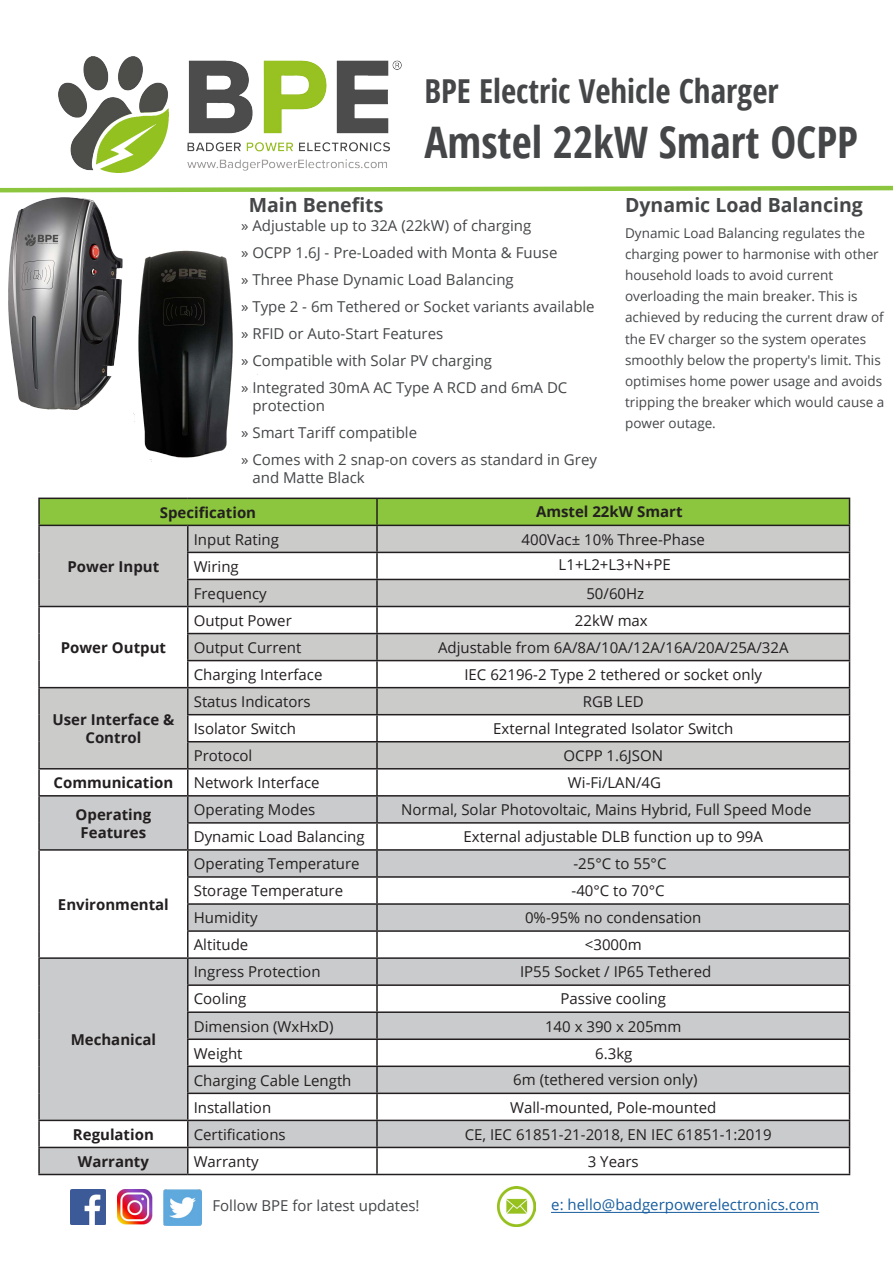
<style>
.page{position:relative;width:893px;height:1263px;background:#fff}
.page>*{position:absolute;margin:0;border:0;box-sizing:border-box;transform-origin:0 0}
.t1{font:700 condensed 43.5px "Open Sans";color:#444648}
.t2{font:700 condensed 33px "Open Sans";color:#444648}
.t3{font:700 19.5px "Open Sans";color:#444648}
.t4{font:15px "Open Sans";color:#231f20}
.t5{font:15px/27px "Open Sans";color:#444648}
.t6{font:700 15px/18px "Open Sans";color:#231f20;text-align:center}
.t7{font:15px "Open Sans";color:#175d9e}
.t8{font:13.5px/21px "Open Sans";color:#444648}
.s1{font-family:"Open Sans Condensed";font-stretch:normal}
</style>
<div class="page">
<svg style="left:0;top:185px;width:893px;height:8px"></svg>
<img style="left:58px;top:56px;width:343px;height:116px">
<img style="left:71px;top:1189px;width:35px;height:35px">
<img style="left:117px;top:1189px;width:35px;height:35px">
<img style="left:163px;top:1189px;width:38px;height:37px">
<img style="left:497px;top:1187px;width:39px;height:40px">
<img style="left:9px;top:197px;width:101px;height:212px">
<img style="left:105px;top:240px;width:153px;height:222px">
<hr style="left:38px;top:498px;width:150px;height:1px;background:#231f20">
<hr style="left:38px;top:499px;width:2px;height:26px;background:#231f20">
<hr style="left:38px;top:525px;width:150px;height:1px;background:#231f20">
<hr style="left:38px;top:526px;width:2px;height:26px;background:#231f20">
<hr style="left:38px;top:552px;width:2px;height:27px;background:#231f20">
<hr style="left:38px;top:579px;width:2px;height:27px;background:#231f20">
<hr style="left:38px;top:606px;width:150px;height:1px;background:#231f20">
<hr style="left:38px;top:607px;width:2px;height:26px;background:#231f20">
<hr style="left:38px;top:633px;width:2px;height:28px;background:#231f20">
<hr style="left:38px;top:661px;width:2px;height:26px;background:#231f20">
<hr style="left:38px;top:687px;width:150px;height:1px;background:#231f20">
<hr style="left:38px;top:688px;width:2px;height:27px;background:#231f20">
<hr style="left:38px;top:715px;width:2px;height:27px;background:#231f20">
<hr style="left:38px;top:742px;width:2px;height:26px;background:#231f20">
<hr style="left:38px;top:768px;width:150px;height:1px;background:#231f20">
<hr style="left:38px;top:769px;width:2px;height:26px;background:#231f20">
<hr style="left:38px;top:795px;width:150px;height:1px;background:#231f20">
<hr style="left:38px;top:796px;width:2px;height:27px;background:#231f20">
<hr style="left:38px;top:823px;width:2px;height:26px;background:#231f20">
<hr style="left:38px;top:849px;width:150px;height:2px;background:#231f20">
<hr style="left:38px;top:851px;width:2px;height:26px;background:#231f20">
<hr style="left:38px;top:877px;width:2px;height:27px;background:#231f20">
<hr style="left:38px;top:904px;width:2px;height:27px;background:#231f20">
<hr style="left:38px;top:931px;width:2px;height:26px;background:#231f20">
<hr style="left:38px;top:957px;width:150px;height:2px;background:#231f20">
<hr style="left:38px;top:959px;width:2px;height:26px;background:#231f20">
<hr style="left:38px;top:985px;width:2px;height:27px;background:#231f20">
<hr style="left:38px;top:1012px;width:2px;height:27px;background:#231f20">
<hr style="left:38px;top:1039px;width:2px;height:27px;background:#231f20">
<hr style="left:38px;top:1066px;width:2px;height:27px;background:#231f20">
<hr style="left:38px;top:1093px;width:2px;height:27px;background:#231f20">
<hr style="left:38px;top:1120px;width:150px;height:1px;background:#231f20">
<hr style="left:38px;top:1121px;width:2px;height:26px;background:#231f20">
<svg style="left:39px;top:498px;width:811px;height:676px"></svg>
<hr style="left:188px;top:1174px;width:189px;height:1px;background:#231f20">
<hr style="left:377px;top:1174px;width:473px;height:1px;background:#231f20">
<hr style="left:38px;top:1147px;width:150px;height:1px;background:#231f20">
<hr style="left:38px;top:1148px;width:2px;height:26px;background:#231f20">
<hr style="left:187px;top:1148px;width:2px;height:26px;background:#231f20">
<hr style="left:38px;top:1174px;width:150px;height:1px;background:#231f20">
<hr style="left:551px;top:1212px;width:268px;height:1px;background:#175d9e">
<p class="t2" style="left:424px;top:68px;width:356px">BPE Electric Vehicle Charger</p>
<p class="t1" style="left:424px;top:112px;width:435px">Amstel 22<span class="s1">kW</span> Smart OCPP</p>
<p class="t3" style="left:249px;top:191px;width:136px">Main Benefits</p>
<p class="t5" style="left:241px;top:212px;width:355px">» Adjustable up to 32A (22kW) of charging<br>» OCPP 1.6J - Pre-Loaded with Monta &amp; Fuuse<br>» Three Phase Dynamic Load Balancing<br>» Type 2 - 6m Tethered or Socket variants available » RFID or Auto-Start Features<br>» Compatible with Solar PV charging<br>» Integrated 30mA AC Type A RCD and 6mA DC</p>
<p class="t5" style="left:241px;top:392px;width:357px;text-indent:11px">protection<br>» Smart Tariff compatible<br>» Comes with 2 snap-on covers as standard in Grey</p>
<p class="t5" style="left:252px;top:464px;width:114px">and Matte Black</p>
<p class="t3" style="left:625px;top:191px;width:239px">Dynamic Load Balancing</p>
<p class="t8" style="left:625px;top:223px;width:261px">Dynamic Load Balancing regulates the charging power to harmonise with other household loads to avoid current overloading the main breaker. This is achieved by reducing the current draw of the EV charger so the system operates smoothly below the property's limit. This optimises home power usage and avoids tripping the breaker which would cause a power outage.</p>
<p class="t6" style="left:160px;top:503px;width:98px">Specification</p>
<p class="t6" style="left:536px;top:502px;width:148px">Amstel 22kW Smart</p>
<p class="t6" style="left:67px;top:557px;width:93px">Power Input</p>
<p class="t6" style="left:61px;top:638px;width:107px">Power Output</p>
<p class="t6" style="left:52px;top:710px;width:123px">User Interface &amp;<br>Control</p>
<p class="t4" style="left:194px;top:529px;width:87px">Input Rating</p>
<p class="t4" style="left:522px;top:529px;width:185px">400Vac± 10% Three-Phase</p>
<p class="t4" style="left:194px;top:556px;width:47px">Wiring</p>
<p class="t4" style="left:559px;top:555px;width:114px">L1+L2+L3+N+PE</p>
<p class="t4" style="left:194px;top:583px;width:75px">Frequency</p>
<p class="t4" style="left:586px;top:583px;width:59px">50/60Hz</p>
<p class="t4" style="left:194px;top:610px;width:100px">Output Power</p>
<p class="t4" style="left:575px;top:610px;width:74px">22kW max</p>
<p class="t4" style="left:194px;top:637px;width:109px">Output Current</p>
<p class="t4" style="left:438px;top:637px;width:352px">Adjustable from 6A/8A/10A/12A/16A/20A/25A/32A</p>
<p class="t4" style="left:194px;top:664px;width:130px">Charging Interface</p>
<p class="t4" style="left:464px;top:664px;width:299px">IEC 62196-2 Type 2 tethered or socket only</p>
<p class="t4" style="left:194px;top:691px;width:118px">Status Indicators</p>
<p class="t4" style="left:583px;top:691px;width:62px">RGB LED</p>
<p class="t4" style="left:194px;top:718px;width:104px">Isolator Switch</p>
<p class="t4" style="left:493px;top:718px;width:242px">External Integrated Isolator Switch</p>
<p class="t4" style="left:194px;top:745px;width:60px">Protocol</p>
<p class="t4" style="left:563px;top:745px;width:101px">OCPP 1.6JSON</p>
<p class="t6" style="left:54px;top:773px;width:121px">Communication</p>
<p class="t4" style="left:194px;top:772px;width:127px">Network Interface</p>
<p class="t4" style="left:568px;top:772px;width:95px">Wi-Fi/LAN/4G</p>
<p class="t6" style="left:76px;top:805px;width:77px">Operating<br>Features</p>
<p class="t4" style="left:194px;top:799px;width:123px">Operating Modes</p>
<p class="t4" style="left:401px;top:799px;width:412px">Normal, Solar Photovoltaic, Mains Hybrid, Full Speed Mode</p>
<p class="t4" style="left:194px;top:826px;width:172px">Dynamic Load Balancing</p>
<p class="t4" style="left:464px;top:826px;width:301px">External adjustable DLB function up to 99A</p>
<p class="t6" style="left:58px;top:895px;width:112px">Environmental</p>
<p class="t6" style="left:71px;top:1030px;width:87px">Mechanical</p>
<p class="t4" style="left:194px;top:853px;width:167px">Operating Temperature</p>
<p class="t4" style="left:573px;top:853px;width:95px">-25°C to 55°C</p>
<p class="t4" style="left:194px;top:880px;width:151px">Storage Temperature</p>
<p class="t4" style="left:571px;top:880px;width:95px">-40°C to 70°C</p>
<p class="t4" style="left:194px;top:907px;width:65px">Humidity</p>
<p class="t4" style="left:525px;top:907px;width:178px">0%-95% no condensation</p>
<p class="t4" style="left:194px;top:935px;width:56px">Altitude</p>
<p class="t4" style="left:585px;top:935px;width:58px">&lt;3000m</p>
<p class="t4" style="left:194px;top:962px;width:128px">Ingress Protection</p>
<p class="t4" style="left:520px;top:962px;width:193px">IP55 Socket / IP65 Tethered</p>
<p class="t4" style="left:194px;top:989px;width:54px">Cooling</p>
<p class="t4" style="left:560px;top:989px;width:107px">Passive cooling</p>
<p class="t4" style="left:194px;top:1016px;width:141px">Dimension (WxHxD)</p>
<p class="t4" style="left:545px;top:1016px;width:138px">140 x 390 x 205mm</p>
<p class="t4" style="left:194px;top:1043px;width:50px">Weight</p>
<p class="t4" style="left:595px;top:1043px;width:39px">6.3kg</p>
<p class="t4" style="left:194px;top:1070px;width:159px">Charging Cable Length</p>
<p class="t4" style="left:513px;top:1069px;width:186px">6m (tethered version only)</p>
<p class="t4" style="left:194px;top:1097px;width:79px">Installation</p>
<p class="t4" style="left:510px;top:1097px;width:208px">Wall-mounted, Pole-mounted</p>
<p class="t6" style="left:73px;top:1125px;width:82px">Regulation</p>
<p class="t4" style="left:194px;top:1124px;width:93px">Certifications</p>
<p class="t4" style="left:465px;top:1124px;width:308px">CE, IEC 61851-21-2018, EN IEC 61851-1:2019</p>
<p class="t6" style="left:78px;top:1152px;width:73px">Warranty</p>
<p class="t4" style="left:194px;top:1151px;width:66px">Warranty</p>
<p class="t4" style="left:588px;top:1151px;width:52px">3 Years</p>
<p class="t5" style="left:212px;top:1191px;width:209px">Follow BPE for latest updates!</p>
<p class="t7" style="left:551px;top:1194px;width:269px">e: hello@badgerpowerelectronics.com</p>
</div>
